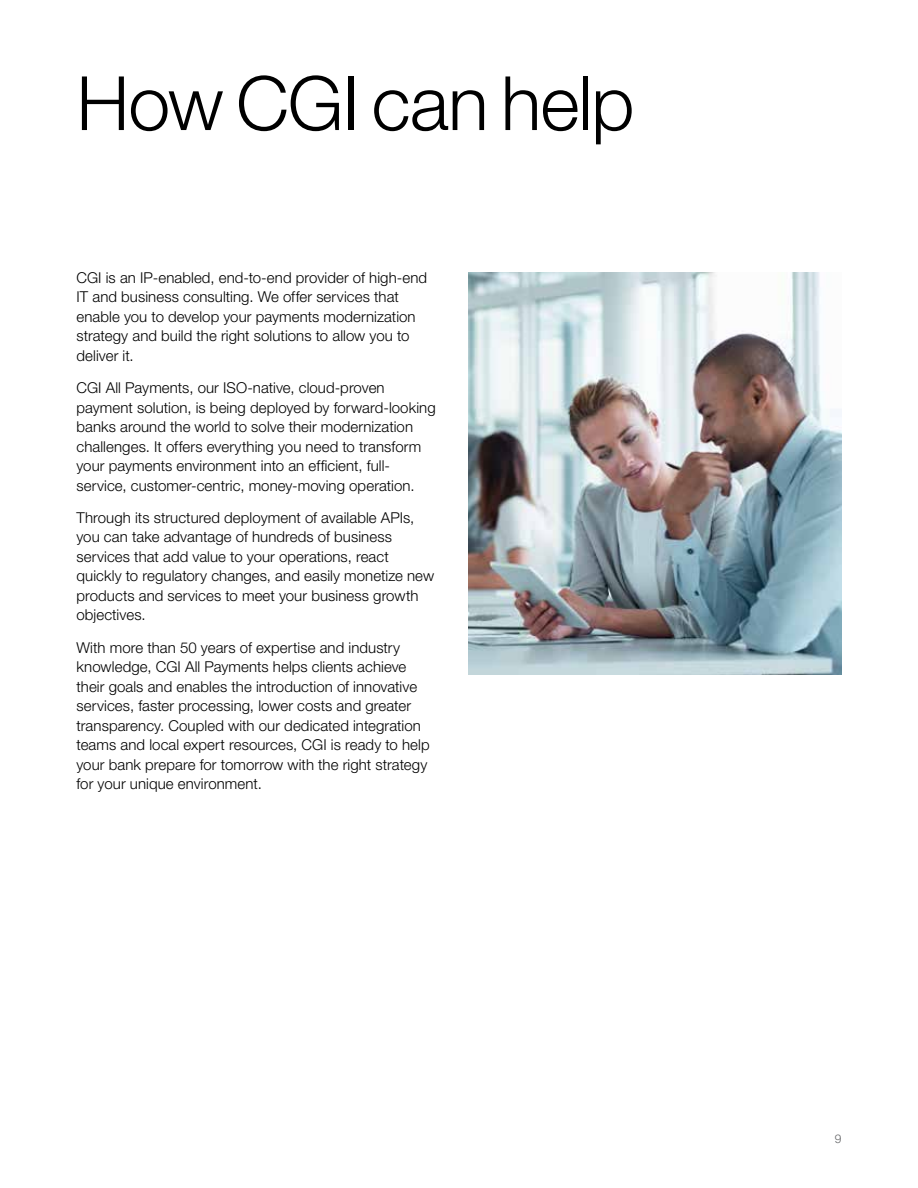
<style>
.page{position:relative;width:918px;height:1188px;background:#fff}
.page>*{position:absolute;margin:0;border:0;box-sizing:border-box;transform-origin:0 0}
.t1{font:300 75px "Helvetica Neue LT Pro";letter-spacing:-.01em;color:#000}
.t2{font:300 15px/19.5px "Helvetica Neue LT Std";letter-spacing:.005em;color:#000}
.t3{font:300 12px "Helvetica Neue LT Pro";color:#636466}
</style>
<div class="page">
<img style="left:468px;top:272px;width:373px;height:402px">
<h1 class="t1" style="left:76px;top:58px;width:560px">How CGI can help</h1>
<p class="t2" style="left:76px;top:268px;width:352px">CGI is an IP-enabled, end-to-end provider of high-end IT and business consulting. We offer services that enable you to develop your payments modernization strategy and build the right solutions to allow you to deliver it.</p>
<p class="t2" style="left:76px;top:378px;width:361px">CGI All Payments, our ISO-native, cloud-proven payment solution, is being deployed by forward-looking banks around the world to solve their modernization challenges. It offers everything you need to transform your payments environment into an efficient, full&shy;service, customer-centric, money-moving operation.</p>
<p class="t2" style="left:76px;top:508px;width:359px">Through its structured deployment of available APIs, you can take advantage of hundreds of business services that add value to your operations, react quickly to regulatory changes, and easily monetize new products and services to meet your business growth objectives.</p>
<p class="t2" style="left:76px;top:637px;width:355px">With more than 50 years of expertise and industry knowledge, CGI All Payments helps clients achieve their goals and enables the introduction of innovative services, faster processing, lower costs and greater transparency. Coupled with our dedicated integration teams and local expert resources, CGI is ready to help your bank prepare for tomorrow with the right strategy for your unique environment.</p>
<p class="t3" style="left:835px;top:1131px;width:8px">9</p>
</div>
